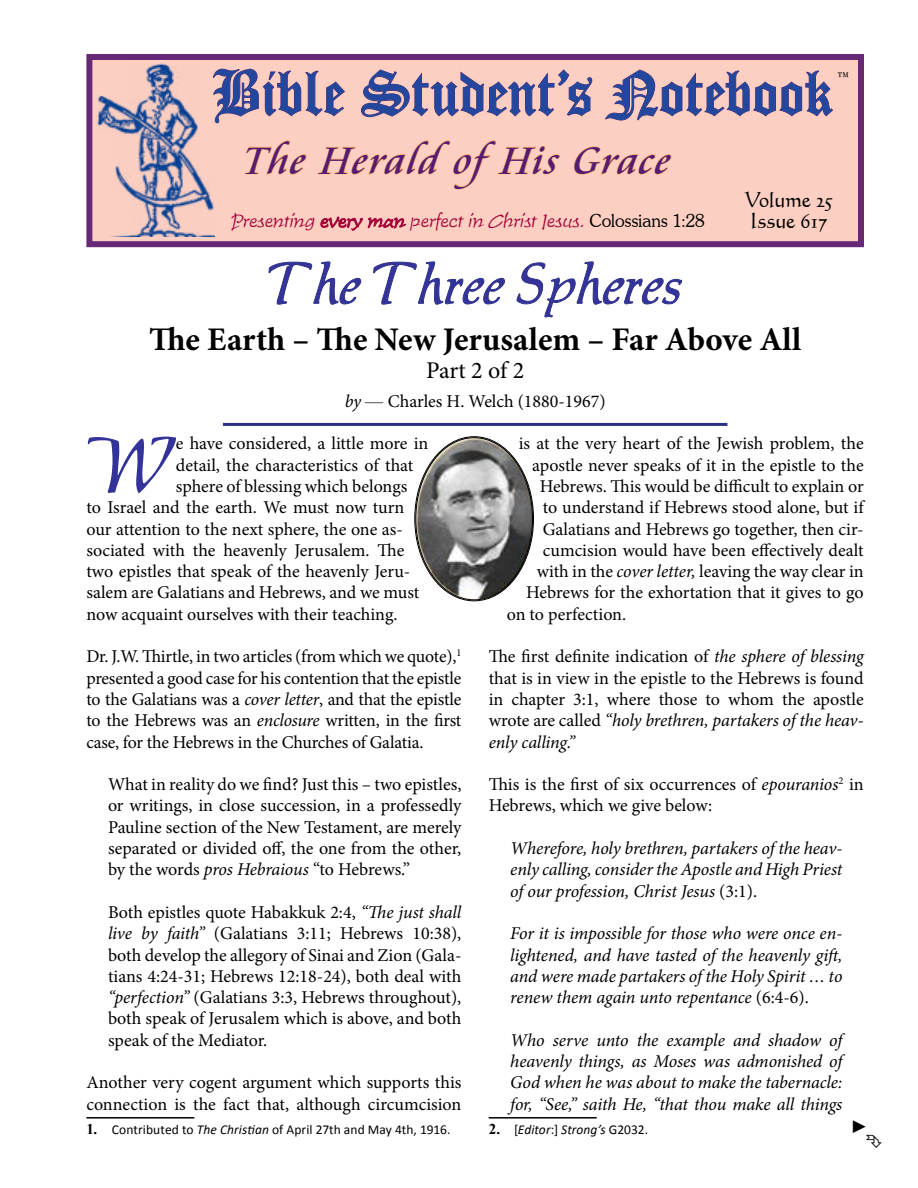
<style>
.page{position:relative;width:918px;height:1188px;background:#fff}
.page>*{position:absolute;margin:0;border:0;box-sizing:border-box;transform-origin:0 0}
.t1{font:73.8px "Allure SSK";color:#339}
.t2{font:69px "Cloister Black BT";color:#24479e}
.t3{font:54px "Allure SSK";color:#339}
.t4{font:italic 42px "Cataneo BT";color:#541b74}
.t5{font:700 33px "Minion Pro";color:#000}
.t6{font:24px "Minion Pro";color:#000}
.t7{font:21px "Calligraphic 421 BT Roman B";letter-spacing:-.01em;color:#000}
.t8{font:18px/21.3px "Minion Pro";letter-spacing:-.005em;color:#000;text-align:justify}
.t9{font:italic 18px/21.3px "Minion Pro";letter-spacing:-.01em;color:#000;text-align:justify}
.t10{font:italic 18px "Time Scr D Ligh";color:#a20037}
.t11{font:300 18px "Souvenir IT Cby BT";color:#000}
.t12{font:18px "Times New Roman";color:#000}
.t13{font:13.5px "Calibri";letter-spacing:.005em;color:#000}
.t14{font:italic 13.5px "Calibri";letter-spacing:.005em;color:#000}
.s1{font-family:"Souvenir IT Cby BT";font-weight:300;font-style:normal;color:#000}
.s2{font-style:italic}
.s3{font-family:"Times New Roman"}
.s4{font-family:"Times New Roman";font-weight:700;font-size:15px}
.s5{font-style:normal}
.s6{font-family:"Times New Roman";font-weight:700;font-style:normal;font-size:15px}
</style>
<div class="page">
<hr style="left:489px;top:1117px;width:108px;height:2px;background:#000">
<div style="left:86px;top:54px;width:778px;height:193px;background:#fccfc2;border:6px solid #672878"></div>
<svg style="left:215px;top:68px;width:130px;height:56px"></svg>
<svg style="left:361px;top:69px;width:232px;height:48px"></svg>
<svg style="left:605px;top:69px;width:228px;height:52px"></svg>
<svg style="left:244px;top:140px;width:62px;height:35px"></svg>
<svg style="left:317px;top:140px;width:243px;height:50px"></svg>
<svg style="left:573px;top:146px;width:98px;height:29px"></svg>
<hr style="left:223px;top:423px;width:504px;height:3px;background:#2b3086">
<svg style="left:320px;top:216px;width:87px;height:15px"></svg>
<img style="left:97px;top:64px;width:118px;height:172px">
<hr style="left:86px;top:1117px;width:108px;height:2px;background:#000">
<svg style="left:268px;top:261px;width:94px;height:44px"></svg>
<svg style="left:373px;top:261px;width:132px;height:44px"></svg>
<svg style="left:516px;top:261px;width:166px;height:57px"></svg>
<img style="left:415px;top:437px;width:118px;height:163px">
<h2 class="t2" style="left:212px;top:51px;width:621px">Bible Student’s Notebook</h2>
<p class="t11" style="left:836px;top:67px;width:16px">™</p>
<h3 class="t4" style="left:242px;top:134px;width:438px">The Herald ofHis Grace</h3>
<p class="t7" style="left:744px;top:186px;width:89px">Volume 25</p>
<p class="t10" style="left:231px;top:211px;width:476px">Presenting every man perfect in Christ Jesus. <span class="s1">C o l o s s i a n s 1: 2 8</span></p>
<p class="t7" style="left:750px;top:207px;width:79px">Issue 617</p>
<h3 class="t3" style="left:269px;top:261px;width:415px">The Three Spheres</h3>
<h3 class="t5" style="left:149px;top:316px;width:654px">The Earth – The New Jerusalem – Far Above All</h3>
<h3 class="t6" style="left:426px;top:355px;width:100px">Part 2 of 2</h3>
<p class="t8" style="left:345px;top:390px;width:262px"><span class="s2">by</span> <span class="s3">—</span> Charles H. Welch (1880-1967)</p>
<h1 class="t1" style="left:86px;top:435px;width:91px">W</h1>
<p class="t8" style="left:176px;top:433px;width:254px">e have considered, a little more in</p>
<p class="t8" style="left:176px;top:454px;width:239px">detail, the characteristics of that</p>
<p class="t8" style="left:176px;top:476px;width:233px">sphere of blessing which belongs</p>
<p class="t8" style="left:86px;top:497px;width:320px">to Israel and the earth. We must now turn</p>
<p class="t8" style="left:86px;top:518px;width:318px">our attention to the next sphere, the one as-</p>
<p class="t8" style="left:86px;top:540px;width:319px">sociated with the heavenly Jerusalem. The</p>
<p class="t8" style="left:86px;top:561px;width:325px">two epistles that speak of the heavenly Jeru-</p>
<p class="t8" style="left:86px;top:582px;width:335px">salem are Galatians and Hebrews, and we must</p>
<p class="t8" style="left:86px;top:603px;width:313px">now acquaint ourselves with their teaching.</p>
<p class="t8" style="left:86px;top:646px;width:377px">Dr. J.W. Thirtle, in two articles (from which we quote),<sup>1 </sup>presented a good case for his contention that the epistle to the Galatians was a <span class="s2">cover letter</span>, and that the epistle to the Hebrews was an <span class="s2">enclosure</span> written, in the first case, for the Hebrews in the Churches of Galatia.</p>
<p class="t8" style="left:108px;top:774px;width:355px">What in reality do we find? Just this – two epistles, or writings, in close succession, in a professedly Pauline section of the New Testament, are merely separated or divided off, the one from the other, by the words <span class="s2">pros Hebraious</span> “to Hebrews.”</p>
<p class="t8" style="left:108px;top:902px;width:355px">Both epistles quote Habakkuk 2:4, <span class="s2">“The just shall live by faith”</span> (Galatians 3:11; Hebrews 10:38), both develop the allegory of Sinai and Zion (Gala&shy;tians 4:24-31; Hebrews 12:18-24), both deal with <span class="s2">“perfection”</span> (Galatians 3:3, Hebrews throughout), both speak of Jerusalem which is above, and both speak of the Mediator.</p>
<p class="t8" style="left:86px;top:1072px;width:377px">Another very cogent argument which supports this connection is the fact that, although circumcision</p>
<p class="t13" style="left:86px;top:1121px;width:366px"><span class="s4">1.</span> Contributed to <span class="s2">The Christian</span> of April 27th and May 4th, 1916.</p>
<p class="t8" style="left:519px;top:433px;width:347px">is at the very heart of the Jewish problem, the</p>
<p class="t8" style="left:532px;top:454px;width:333px">apostle never speaks of it in the epistle to the</p>
<p class="t8" style="left:540px;top:476px;width:326px">Hebrews. This would be difficult to explain or</p>
<p class="t8" style="left:543px;top:497px;width:323px">to understand if Hebrews stood alone, but if</p>
<p class="t8" style="left:543px;top:518px;width:322px">Galatians and Hebrews go together, then cir-</p>
<p class="t8" style="left:543px;top:540px;width:323px">cumcision would have been effectively dealt</p>
<p class="t8" style="left:537px;top:561px;width:328px">with in the <span class="s2">cover letter,</span> leaving the way clear in</p>
<p class="t8" style="left:526px;top:582px;width:339px">Hebrews for the exhortation that it gives to go</p>
<p class="t8" style="left:507px;top:603px;width:121px">on to perfection.</p>
<p class="t8" style="left:489px;top:646px;width:377px">The first definite indication of <span class="s2">the sphere of blessing </span>that is in view in the epistle to the Hebrews is found in chapter 3:1, where those to whom the apostle wrote are called <span class="s2">“holy brethren, partakers of the heav&shy;enly calling.”</span></p>
<p class="t8" style="left:489px;top:774px;width:376px">This is the first of six occurrences of <span class="s2">epouranios</span><sup>2</sup> in<br>Hebrews, which we give below:</p>
<p class="t9" style="left:510px;top:838px;width:334px">Wherefore, holy brethren, partakers of the heav&shy;enly calling, consider the Apostle and High Priest of our profession, Christ Jesus <span class="s5">(3:1).</span></p>
<p class="t9" style="left:510px;top:923px;width:334px">For it is impossible for those who were once en&shy;lightened, and have tasted of the heavenly gift, and were made partakers of the Holy Spirit … to renew them again unto repentance <span class="s5">(6:4-6).</span></p>
<p class="t9" style="left:510px;top:1029px;width:334px">Who serve unto the example and shadow of heavenly things, as Moses was admonished of God when he was about to make the tabernacle: for, “See,” saith He, “that thou make all things</p>
<p class="t14" style="left:489px;top:1120px;width:161px"><span class="s6">2.</span> <span class="s5">[</span>Editor<span class="s5">:]</span> Strong’s <span class="s5">G2032.</span></p>
<p class="t12" style="left:850px;top:1114px;width:19px">►</p>
</div>
